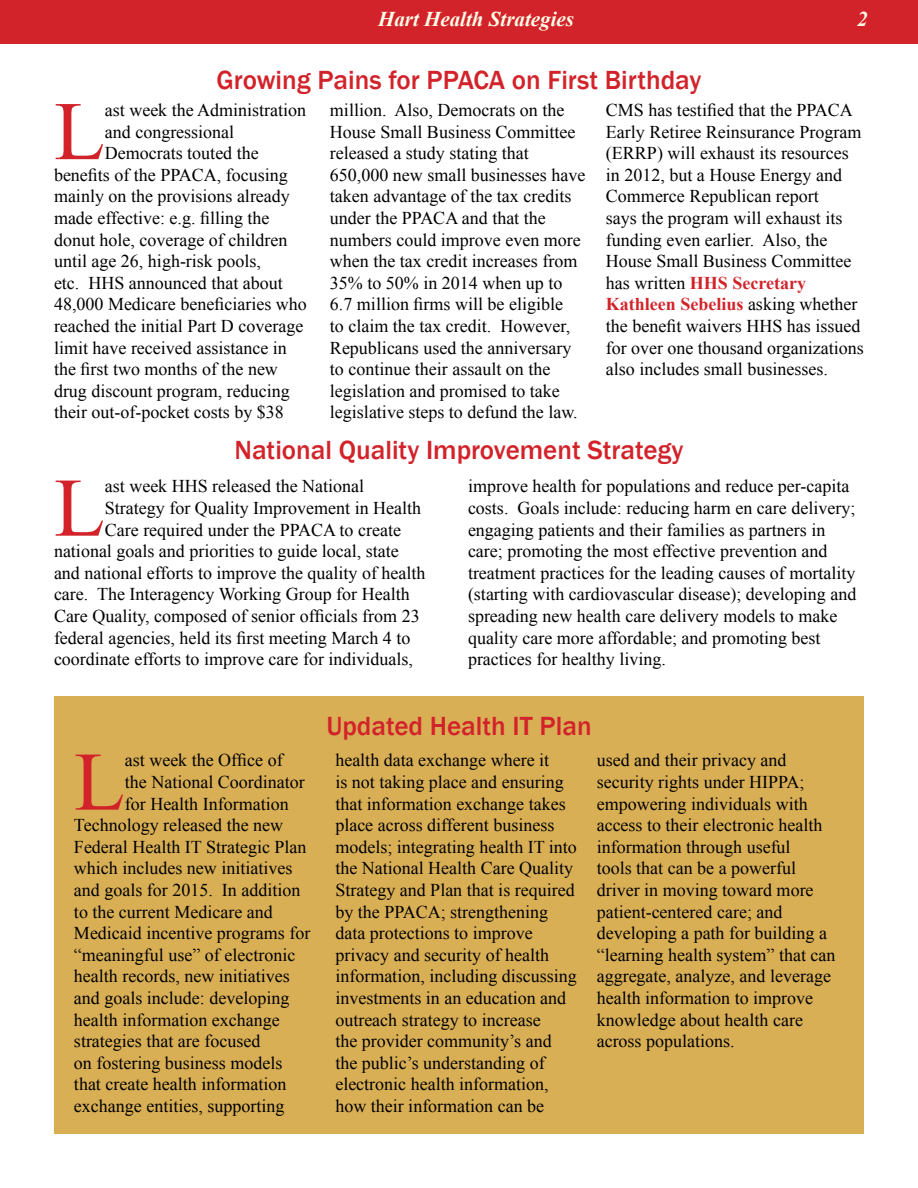
<style>
.page{position:relative;width:918px;height:1188px;background:#fff}
.page>*{position:absolute;margin:0;border:0;box-sizing:border-box;transform-origin:0 0}
.t1{font:83.25px "Times New Roman";color:#d2232a}
.t2{font:500 27px "Franklin Gothic";color:#d2232a}
.t3{font:italic 700 21px "Times New Roman";color:#fffde8}
.t4{font:18px/21.6px "Times New Roman";color:#000}
.s1{font-weight:700;color:#d2232a}
</style>
<div class="page">
<div style="left:0;top:0;width:918px;height:43px;background:#d2232a"></div>
<div style="left:54px;top:696px;width:810px;height:438px;background:#d9af56"></div>
<p class="t3" style="left:378px;top:5px;width:198px">Hart Health Strategies</p>
<p class="t3" style="left:857px;top:5px;width:12px">2</p>
<h2 class="t2" style="left:217px;top:63px;width:486px">Growing Pains for PPACA on First Birthday</h2>
<h1 class="t1" style="left:54px;top:75px;width:52px">L</h1>
<p class="t4" style="left:105px;top:99px;width:203px">ast week the Administration</p>
<p class="t4" style="left:105px;top:120px;width:131px">and congressional</p>
<p class="t4" style="left:105px;top:142px;width:155px">Democrats touted the</p>
<p class="t4" style="left:54px;top:164px;width:235px">benefits of the PPACA, focusing</p>
<p class="t4" style="left:54px;top:185px;width:237px">mainly on the provisions already</p>
<p class="t4" style="left:54px;top:207px;width:217px">made effective: e.g. filling the</p>
<p class="t4" style="left:54px;top:228px;width:235px">donut hole, coverage of children</p>
<p class="t4" style="left:54px;top:250px;width:208px">until age 26, high-risk pools,</p>
<p class="t4" style="left:54px;top:272px;width:230px">etc. HHS announced that about</p>
<p class="t4" style="left:54px;top:293px;width:254px">48,000 Medicare beneficiaries who</p>
<p class="t4" style="left:54px;top:315px;width:251px">reached the initial Part D coverage</p>
<p class="t4" style="left:54px;top:336px;width:234px">limit have received assistance in</p>
<p class="t4" style="left:54px;top:358px;width:225px">the first two months of the new</p>
<p class="t4" style="left:54px;top:380px;width:237px">drug discount program, reducing</p>
<p class="t4" style="left:54px;top:401px;width:231px">their out-of-pocket costs by $38</p>
<p class="t4" style="left:330px;top:99px;width:257px">million. Also, Democrats on the<br>House Small Business Committee released a study stating that<br>650,000 new small businesses have taken advantage of the tax credits under the PPACA and that the numbers could improve even more when the tax credit increases from<br>35% to 50% in 2014 when up to<br>6.7 million firms will be eligible<br>to claim the tax credit. However,<br>Republicans used the anniversary to continue their assault on the legislation and promised to take legislative steps to defund the law.</p>
<p class="t4" style="left:606px;top:99px;width:259px">CMS has testified that the PPACA<br>Early Retiree Reinsurance Program (ERRP) will exhaust its resources in 2012, but a House Energy and<br>Commerce Republican report<br>says the program will exhaust its funding even earlier. Also, the<br>House Small Business Committee has written <span class="s1">HHS Secretary<br>Kathleen Sebelius</span> asking whether the benefit waivers HHS has issued for over one thousand organizations also includes small businesses.</p>
<h2 class="t2" style="left:234px;top:433px;width:451px">National Quality Improvement Strategy</h2>
<h1 class="t1" style="left:54px;top:452px;width:52px">L</h1>
<p class="t4" style="left:105px;top:475px;width:261px">ast week HHS released the National</p>
<p class="t4" style="left:105px;top:497px;width:318px">Strategy for Quality Improvement in Health</p>
<p class="t4" style="left:105px;top:519px;width:298px">Care required under the PPACA to create</p>
<p class="t4" style="left:54px;top:540px;width:346px">national goals and priorities to guide local, state</p>
<p class="t4" style="left:54px;top:562px;width:373px">and national efforts to improve the quality of health</p>
<p class="t4" style="left:54px;top:583px;width:357px">care. The Interagency Working Group for Health</p>
<p class="t4" style="left:54px;top:605px;width:367px">Care Quality, composed of senior officials from 23</p>
<p class="t4" style="left:54px;top:627px;width:358px">federal agencies, held its first meeting March 4 to</p>
<p class="t4" style="left:54px;top:648px;width:361px">coordinate efforts to improve care for individuals,</p>
<p class="t4" style="left:468px;top:475px;width:390px">improve health for populations and reduce per-capita costs. Goals include: reducing harm en care delivery; engaging patients and their families as partners in care; promoting the most effective prevention and treatment practices for the leading causes of mortality (starting with cardiovascular disease); developing and spreading new health care delivery models to make quality care more affordable; and promoting best practices for healthy living.</p>
<h1 class="t1" style="left:74px;top:726px;width:52px">L</h1>
<p class="t4" style="left:125px;top:749px;width:159px">ast week the Office of</p>
<p class="t4" style="left:125px;top:771px;width:181px">the National Coordinator</p>
<p class="t4" style="left:125px;top:793px;width:165px">for Health Information</p>
<p class="t4" style="left:74px;top:814px;width:211px">Technology released the new</p>
<p class="t4" style="left:74px;top:836px;width:234px">Federal Health IT Strategic Plan</p>
<p class="t4" style="left:74px;top:857px;width:220px">which includes new initiatives</p>
<p class="t4" style="left:74px;top:879px;width:228px">and goals for 2015. In addition</p>
<p class="t4" style="left:74px;top:901px;width:200px">to the current Medicare and</p>
<p class="t4" style="left:74px;top:922px;width:238px">Medicaid incentive programs for</p>
<p class="t4" style="left:74px;top:944px;width:223px">“meaningful use” of electronic</p>
<p class="t4" style="left:74px;top:965px;width:217px">health records, new initiatives</p>
<p class="t4" style="left:74px;top:987px;width:217px">and goals include: developing</p>
<p class="t4" style="left:74px;top:1009px;width:207px">health information exchange</p>
<p class="t4" style="left:74px;top:1030px;width:188px">strategies that are focused</p>
<p class="t4" style="left:74px;top:1052px;width:210px">on fostering business models</p>
<p class="t4" style="left:74px;top:1073px;width:214px">that create health information</p>
<p class="t4" style="left:74px;top:1095px;width:212px">exchange entities, supporting</p>
<h2 class="t2" style="left:326px;top:709px;width:267px">Updated Health IT Plan</h2>
<p class="t4" style="left:335px;top:749px;width:243px">health data exchange where it<br>is not taking place and ensuring that information exchange takes place across different business models; integrating health IT into the National Health Care Quality<br>Strategy and Plan that is required by the PPACA; strengthening data protections to improve privacy and security of health information, including discussing investments in an education and outreach strategy to increase<br>the provider community’s and the public’s understanding of electronic health information, how their information can be</p>
<p class="t4" style="left:597px;top:749px;width:240px">used and their privacy and security rights under HIPPA; empowering individuals with access to their electronic health information through useful<br>tools that can be a powerful driver in moving toward more patient-centered care; and developing a path for building a “learning health system” that can aggregate, analyze, and leverage health information to improve knowledge about health care across populations.</p>
</div>
